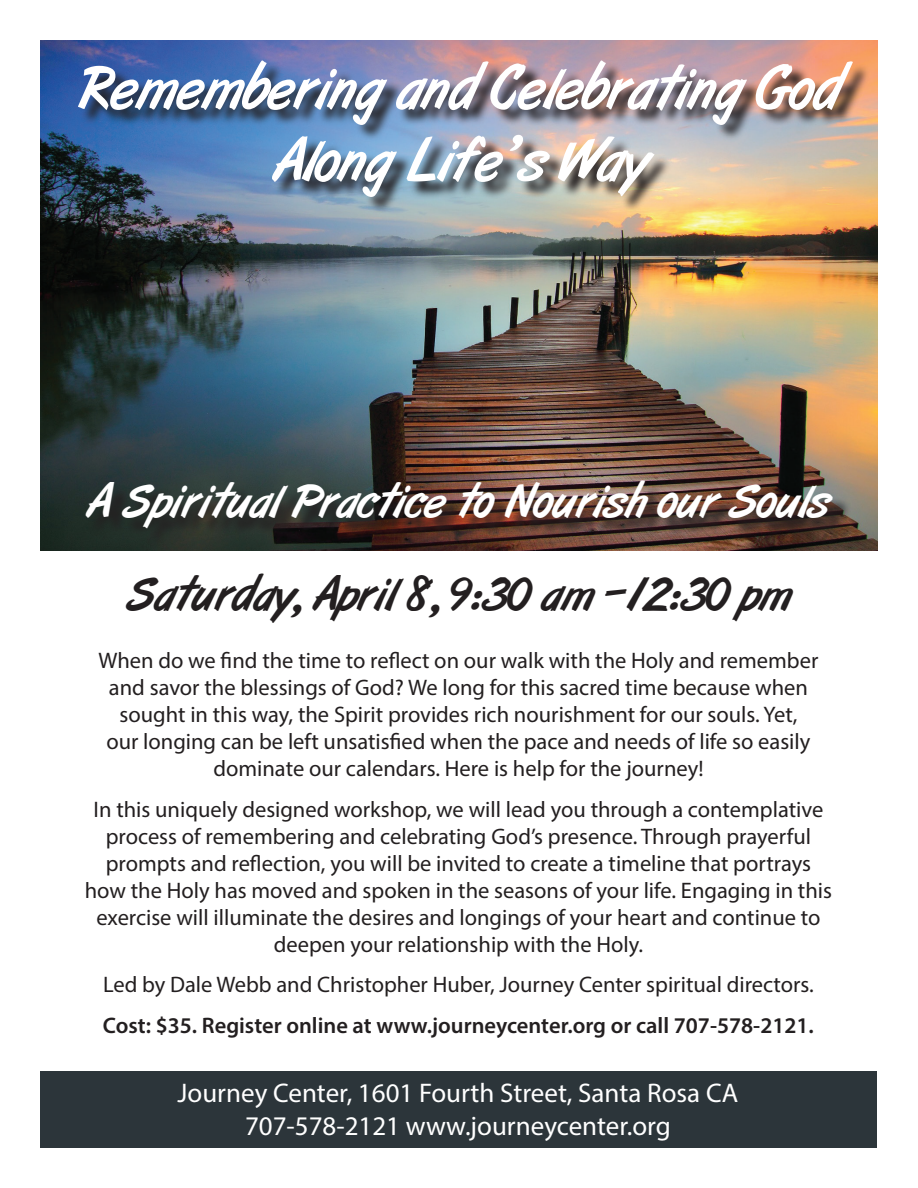
<style>
.page{position:relative;width:918px;height:1188px;background:#fff}
.page>*{position:absolute;margin:0;border:0;box-sizing:border-box;transform-origin:0 0}
.t1{font:60px/72px "Art Brush";color:#fff;text-align:center}
.t2{font:48px "Art Brush";color:#fff}
.t3{font:48px "Art Brush";color:#231f20}
.t4{font:27px/32.4px "Myriad Pro";color:#fff;text-align:center}
.t5{font:22.5px/27px "Myriad Pro";color:#231f20;text-align:center}
.t6{font:600 22.5px "Myriad Pro";color:#231f20}
</style>
<div class="page">
<img style="left:40px;top:40px;width:838px;height:511px">
<img style="left:80px;top:62px;width:790px;height:151px">
<img style="left:89px;top:483px;width:762px;height:63px">
<div style="left:40px;top:1071px;width:838px;height:77px;background:#2c353a"></div>
<h1 class="t1" style="left:78px;top:54px;width:763px">Remembering and Celebrating God<br>Along Life’s Way</h1>
<h2 class="t2" style="left:86px;top:475px;width:745px">A Spiritual Practice to Nourish our Souls</h2>
<h2 class="t3" style="left:127px;top:568px;width:666px">Saturday, April 8, 9:30 am –12:30 pm</h2>
<p class="t5" style="left:99px;top:647px;width:721px">When do we find the time to reflect on our walk with the Holy and remember and savor the blessings of God? We long for this sacred time because when sought in this way, the Spirit provides rich nourishment for our souls. Yet,<br>our longing can be left unsatisfied when the pace and needs of life so easily dominate our calendars. Here is help for the journey!</p>
<p class="t5" style="left:85px;top:795px;width:749px">In this uniquely designed workshop, we will lead you through a contemplative process of remembering and celebrating God’s presence. Through prayerful prompts and reflection, you will be invited to create a timeline that portrays how the Holy has moved and spoken in the seasons of your life. Engaging in this exercise will illuminate the desires and longings of your heart and continue to deepen your relationship with the Holy.</p>
<p class="t5" style="left:103px;top:971px;width:712px">Led by Dale Webb and Christopher Huber, Journey Center spiritual directors.</p>
<p class="t6" style="left:103px;top:1011px;width:712px">Cost: $35. Register online at www.journeycenter.org or call 707-578-2121.</p>
<p class="t4" style="left:178px;top:1077px;width:562px">Journey Center, 1601 Fourth Street, Santa Rosa CA<br>707-578-2121 www.journeycenter.org</p>
</div>
